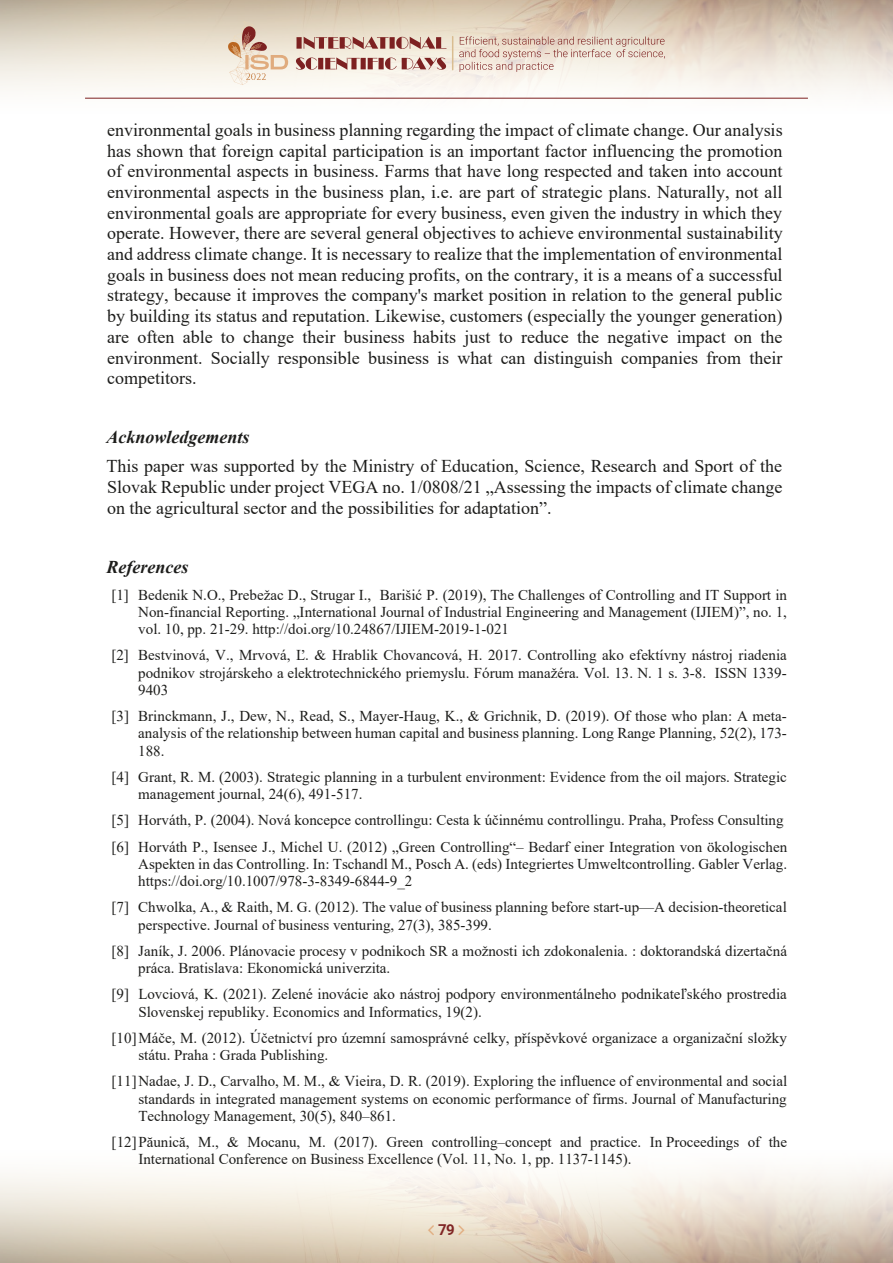
<style>
.page{position:relative;width:893px;height:1263px;background:#fff}
.page>*{position:absolute;margin:0;border:0;box-sizing:border-box;transform-origin:0 0}
.t1{font:18px/20.7px "Times New Roman";color:#1d1d1b}
.t2{font:italic 700 18px "Times New Roman";color:#1d1d1b}
.t3{font:15px/17.2px "Times New Roman";color:#1d1d1b}
.t4{font:700 15px "Roboto";color:#802525}
.s1{font-weight:700;font-style:italic}
</style>
<div class="page">
<hr style="left:85px;top:98px;width:723px;height:1px;background:#7d2121">
<svg style="left:228px;top:21px;width:60px;height:64px;background:#e3cdba"></svg>
<svg style="left:296px;top:57px;width:150px;height:13px;background:#c0938d"></svg>
<svg style="left:296px;top:36px;width:151px;height:13px;background:#bd9086"></svg>
<svg style="left:459px;top:36px;width:206px;height:36px;background:#e3d1c5"></svg>
<hr style="left:452px;top:37px;width:1px;height:33px;background:#d9bd91">
<svg style="left:428px;top:1225px;width:6px;height:10px"></svg>
<svg style="left:459px;top:1225px;width:6px;height:10px"></svg>
<p class="t1" style="left:107px;top:119px;width:677px;text-align:justify">environmental goals in business planning regarding the impact of climate change. Our analysis has shown that foreign capital participation is an important factor influencing the promotion of environmental aspects in business. Farms that have long respected and taken into account environmental aspects in the business plan, i.e. are part of strategic plans. Naturally, not all environmental goals are appropriate for every business, even given the industry in which they operate. However, there are several general objectives to achieve environmental sustainability and address climate change. It is necessary to realize that the implementation of environmental goals in business does not mean reducing profits, on the contrary, it is a means of a successful strategy, because it improves the company's market position in relation to the general public by building its status and reputation. Likewise, customers (especially the younger generation) are often able to change their business habits just to reduce the negative impact on the environment. Socially responsible business is what can distinguish companies from their competitors.</p>
<p class="t1" style="left:106px;top:421px;width:677px;line-height:29.8px"><span class="s1">Acknowledgements<br></span>This paper was supported by the Ministry of Education, Science, Research and Sport of the</p>
<p class="t1" style="left:107px;top:476px;width:677px">Slovak Republic under project VEGA no. 1/0808/21 „Assessing the impacts of climate change on the agricultural sector and the possibilities for adaptation”.</p>
<p class="t2" style="left:106px;top:555px;width:84px">References</p>
<p class="t3" style="left:138px;top:585px;width:650px;text-align:justify;text-indent:-27px">[1] Bedenik N.O., Prebežac D., Strugar I., Barišić P. (2019), The Challenges of Controlling and IT Support in Non-financial Reporting. „International Journal of Industrial Engineering and Management (IJIEM)”, no. 1, vol. 10, pp. 21-29. http://doi.org/10.24867/IJIEM-2019-1-021</p>
<p class="t3" style="left:138px;top:646px;width:650px;text-align:justify;text-indent:-27px">[2] Bestvinová, V., Mrvová, Ľ. &amp; Hrablik Chovancová, H. 2017. Controlling ako efektívny nástroj riadenia podnikov strojárskeho a elektrotechnického priemyslu. Fórum manažéra. Vol. 13. N. 1 s. 3-8. ISSN 1339- 9403</p>
<p class="t3" style="left:138px;top:707px;width:650px;text-align:justify;text-indent:-27px">[3] Brinckmann, J., Dew, N., Read, S., Mayer-Haug, K., &amp; Grichnik, D. (2019). Of those who plan: A meta&shy;analysis of the relationship between human capital and business planning. Long Range Planning, 52(2), 173- 188.</p>
<p class="t3" style="left:138px;top:768px;width:650px;text-indent:-27px">[4] Grant, R. M. (2003). Strategic planning in a turbulent environment: Evidence from the oil majors. Strategic management journal, 24(6), 491-517.</p>
<p class="t3" style="left:112px;top:807px;width:677px;line-height:26.2px">[5] Horváth, P. (2004). Nová koncepce controllingu: Cesta k účinnému controllingu. Praha, Profess Consulting [6] Horváth P., Isensee J., Michel U. (2012) „Green Controlling“– Bedarf einer Integration von ökologischen</p>
<p class="t3" style="left:138px;top:855px;width:650px">Aspekten in das Controlling. In: Tschandl M., Posch A. (eds) Integriertes Umweltcontrolling. Gabler Verlag. https://doi.org/10.1007/978-3-8349-6844-9_2</p>
<p class="t3" style="left:138px;top:898px;width:650px;text-indent:-27px">[7] Chwolka, A., &amp; Raith, M. G. (2012). The value of business planning before start-up—A decision-theoretical perspective. Journal of business venturing, 27(3), 385-399.</p>
<p class="t3" style="left:138px;top:942px;width:650px;text-indent:-27px">[8] Janík, J. 2006. Plánovacie procesy v podnikoch SR a možnosti ich zdokonalenia. : doktorandská dizertačná práca. Bratislava: Ekonomická univerzita.</p>
<p class="t3" style="left:138px;top:985px;width:650px;text-indent:-27px">[9] Lovciová, K. (2021). Zelené inovácie ako nástroj podpory environmentálneho podnikateľského prostredia<br>Slovenskej republiky. Economics and Informatics, 19(2).</p>
<p class="t3" style="left:138px;top:1029px;width:650px;text-indent:-27px">[10]Máče, M. (2012). Účetnictví pro územní samosprávné celky, příspěvkové organizace a organizační složky státu. Praha : Grada Publishing.</p>
<p class="t3" style="left:138px;top:1072px;width:650px;text-align:justify;text-indent:-27px">[11]Nadae, J. D., Carvalho, M. M., &amp; Vieira, D. R. (2019). Exploring the influence of environmental and social standards in integrated management systems on economic performance of firms. Journal of Manufacturing Technology Management, 30(5), 840–861.</p>
<p class="t3" style="left:138px;top:1133px;width:650px;text-indent:-27px">[12]Păunică, M., &amp; Mocanu, M. (2017). Green controlling–concept and practice. In Proceedings of the<br>International Conference on Business Excellence (Vol. 11, No. 1, pp. 1137-1145).</p>
<p class="t4" style="left:438px;top:1219px;width:18px">79</p>
</div>
